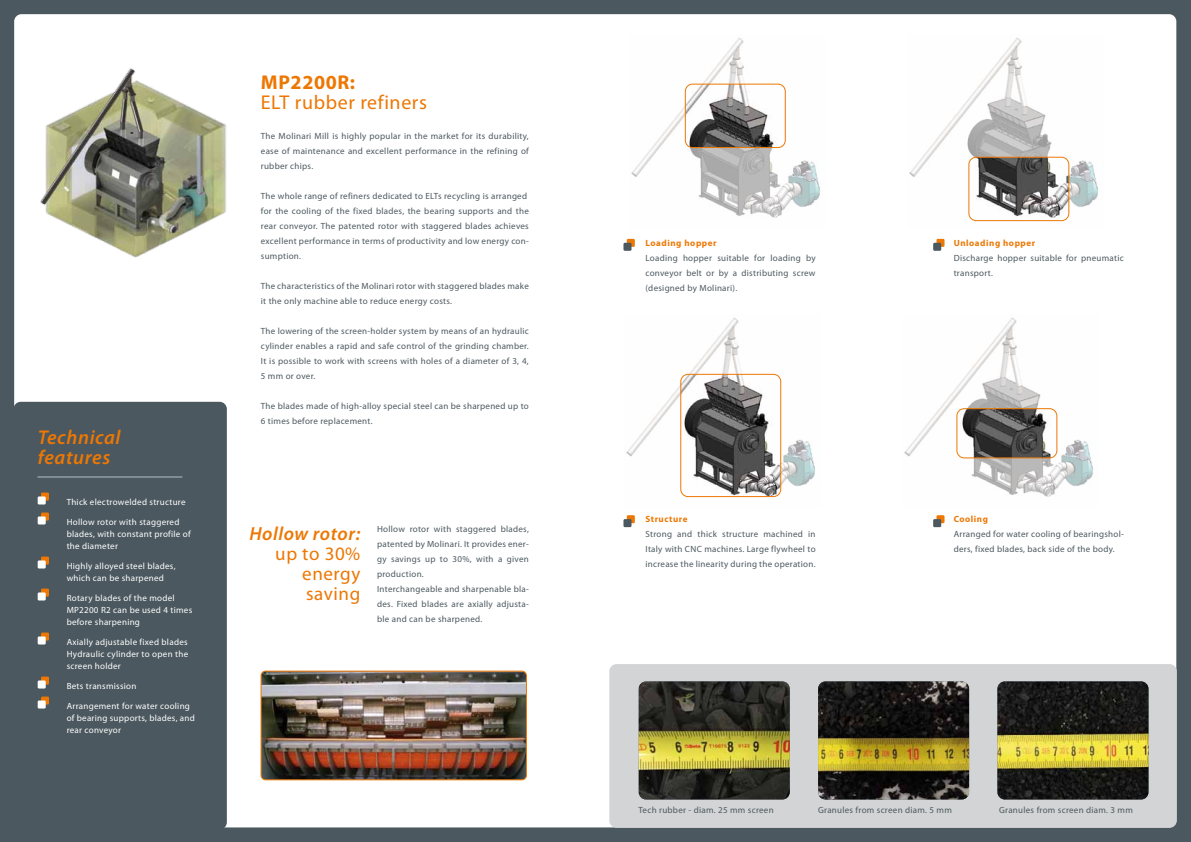
<style>
.page{position:relative;width:1191px;height:842px;background:#4b585f}
.page>*{position:absolute;margin:0;border:0;box-sizing:border-box;transform-origin:0 0}
.t1{font:italic 600 20px/20px "Myriad Pro";letter-spacing:.03em;color:#ed7703}
.t2{font:20px "Myriad Pro";letter-spacing:.03em;color:#ed7703}
.t3{font:700 20px "Myriad Pro";letter-spacing:.03em;color:#ed7703}
.t4{font:19px/20px "Myriad Pro";letter-spacing:.03em;color:#ed7703;text-align:justify}
.t5{font:italic 600 19px "Myriad Pro";letter-spacing:.03em;color:#ed7703}
.t6{font:9px/15px "Myriad Pro";letter-spacing:.03em;color:#4b585f}
.t7{font:9px/12px "Myriad Pro";letter-spacing:.03em;color:#fff}
.t8{font:700 9px "Myriad Pro";letter-spacing:.06em;color:#ed7703}
</style>
<div class="page">
<div style="left:14px;top:14px;width:1162px;height:813px;background:#fff;border-radius:7px"></div>
<div style="left:13px;top:402px;width:214px;height:427px;background:#4b585f;border-radius:7px"></div>
<div style="left:41px;top:492px;width:8px;height:9px;background:#ed7703"></div>
<div style="left:38px;top:496px;width:8px;height:8px;background:#fff"></div>
<div style="left:41px;top:512px;width:8px;height:9px;background:#ed7703"></div>
<div style="left:38px;top:516px;width:8px;height:8px;background:#fff"></div>
<div style="left:41px;top:556px;width:8px;height:9px;background:#ed7703"></div>
<div style="left:38px;top:560px;width:8px;height:8px;background:#fff"></div>
<div style="left:41px;top:588px;width:8px;height:9px;background:#ed7703"></div>
<div style="left:38px;top:592px;width:8px;height:8px;background:#fff"></div>
<div style="left:41px;top:632px;width:8px;height:9px;background:#ed7703"></div>
<div style="left:38px;top:636px;width:8px;height:8px;background:#fff"></div>
<div style="left:41px;top:676px;width:8px;height:9px;background:#ed7703"></div>
<div style="left:38px;top:680px;width:8px;height:8px;background:#fff"></div>
<div style="left:41px;top:696px;width:8px;height:9px;background:#ed7703"></div>
<div style="left:38px;top:700px;width:8px;height:8px;background:#fff"></div>
<hr style="left:38px;top:477px;width:144px;height:1px;background:#b6bfc5">
<div style="left:609px;top:664px;width:567px;height:164px;background:#d3d4d5;border-radius:7px"></div>
<img style="left:639px;top:681px;width:150px;height:118px">
<img style="left:40px;top:68px;width:187px;height:190px">
<img style="left:261px;top:671px;width:265px;height:109px">
<div style="left:261px;top:671px;width:266px;height:109px;border:1px solid #ed7703;border-radius:5px"></div>
<img style="left:997px;top:681px;width:151px;height:118px">
<img style="left:818px;top:681px;width:151px;height:118px">
<svg style="left:626px;top:318px;width:189px;height:180px"></svg>
<svg style="left:904px;top:318px;width:189px;height:179px"></svg>
<svg style="left:631px;top:38px;width:190px;height:180px"></svg>
<div style="left:685px;top:84px;width:100px;height:64px;border:1px solid #ed7703;border-radius:7px"></div>
<svg style="left:909px;top:38px;width:190px;height:184px"></svg>
<div style="left:968px;top:157px;width:101px;height:64px;border:1px solid #ed7703;border-radius:7px"></div>
<div style="left:956px;top:408px;width:101px;height:50px;border:1px solid #ed7703;border-radius:7px"></div>
<svg style="left:627px;top:239px;width:8px;height:8px"></svg>
<div style="left:623px;top:243px;width:8px;height:8px;background:#4b585f"></div>
<svg style="left:936px;top:239px;width:8px;height:8px"></svg>
<div style="left:933px;top:243px;width:8px;height:8px;background:#4b585f"></div>
<div style="left:680px;top:374px;width:101px;height:123px;border:1px solid #ed7703;border-radius:7px"></div>
<div style="left:627px;top:515px;width:8px;height:8px;background:#ed7703"></div>
<div style="left:623px;top:519px;width:8px;height:8px;background:#4b585f"></div>
<div style="left:936px;top:515px;width:8px;height:8px;background:#ed7703"></div>
<div style="left:933px;top:519px;width:8px;height:8px;background:#4b585f"></div>
<h1 class="t1" style="left:38px;top:427px;width:84px">Technical features</h1>
<p class="t7" style="left:67px;top:495px;width:120px">Thick electrowelded structure</p>
<p class="t7" style="left:67px;top:515px;width:126px">Hollow rotor with staggered blades, with constant profile of the diameter</p>
<p class="t7" style="left:67px;top:559px;width:110px">Highly alloyed steel blades, which can be sharpened</p>
<p class="t7" style="left:67px;top:591px;width:127px">Rotary blades of the model<br>MP2200 R2 can be used 4 times before sharpening</p>
<p class="t7" style="left:67px;top:635px;width:123px;text-align:justify">Axially adjustable fixed blades Hydraulic cylinder to open the screen holder</p>
<p class="t7" style="left:67px;top:679px;width:71px">Bets transmission</p>
<p class="t7" style="left:67px;top:699px;width:130px">Arrangement for water cooling of bearing supports, blades, and rear conveyor</p>
<h1 class="t3" style="left:261px;top:69px;width:96px">MP2200R:</h1>
<h1 class="t2" style="left:261px;top:90px;width:168px">ELT rubber refiners</h1>
<p class="t6" style="left:261px;top:129px;width:269px;text-align:justify">The Molinari Mill is highly popular in the market for its durability, ease of maintenance and excellent performance in the refining of rubber chips.</p>
<p class="t6" style="left:261px;top:189px;width:269px">The whole range of refiners dedicated to ELTs recycling is arranged for the cooling of the fixed blades, the bearing supports and the rear conveyor. The patented rotor with staggered blades achieves excellent performance in terms of productivity and low energy con&shy;sumption.</p>
<p class="t6" style="left:261px;top:279px;width:269px">The characteristics of the Molinari rotor with staggered blades make it the only machine able to reduce energy costs.</p>
<p class="t6" style="left:261px;top:324px;width:269px;text-align:justify">The lowering of the screen-holder system by means of an hydraulic cylinder enables a rapid and safe control of the grinding chamber.<br>It is possible to work with screens with holes of a diameter of 3, 4, 5 mm or over.</p>
<p class="t6" style="left:261px;top:399px;width:269px">The blades made of high-alloy special steel can be sharpened up to<br>6 times before replacement.</p>
<h2 class="t5" style="left:249px;top:521px;width:112px">Hollow rotor:</h2>
<h2 class="t4" style="left:302px;top:543px;width:60px;text-indent:-27px">up to 30% energy saving</h2>
<p class="t6" style="left:377px;top:521px;width:153px">Hollow rotor with staggered blades, patented by Molinari. It provides ener&shy;gy savings up to 30%, with a given production.<br>Interchangeable and sharpenable bla&shy;des. Fixed blades are axially adjusta&shy;ble and can be sharpened.</p>
<p class="t8" style="left:645px;top:237px;width:73px">Loading hopper</p>
<p class="t6" style="left:645px;top:250px;width:172px;text-align:justify">Loading hopper suitable for loading by conveyor belt or by a distributing screw (designed by Molinari).</p>
<p class="t8" style="left:645px;top:513px;width:43px">Structure</p>
<p class="t6" style="left:645px;top:526px;width:172px;text-align:justify">Strong and thick structure machined in Italy with CNC machines. Large flywheel to increase the linearity during the operation.</p>
<p class="t8" style="left:953px;top:237px;width:83px">Unloading hopper</p>
<p class="t6" style="left:953px;top:250px;width:172px">Discharge hopper suitable for pneumatic transport.</p>
<p class="t8" style="left:953px;top:513px;width:36px">Cooling</p>
<p class="t6" style="left:953px;top:526px;width:172px">Arranged for water cooling of bearingshol&shy;ders, fixed blades, back side of the body.</p>
<p class="t6" style="left:638px;top:802px;width:137px">Tech rubber - diam. 25 mm screen</p>
<p class="t6" style="left:818px;top:802px;width:135px">Granules from screen diam. 5 mm</p>
<p class="t6" style="left:999px;top:802px;width:135px">Granules from screen diam. 3 mm</p>
</div>
